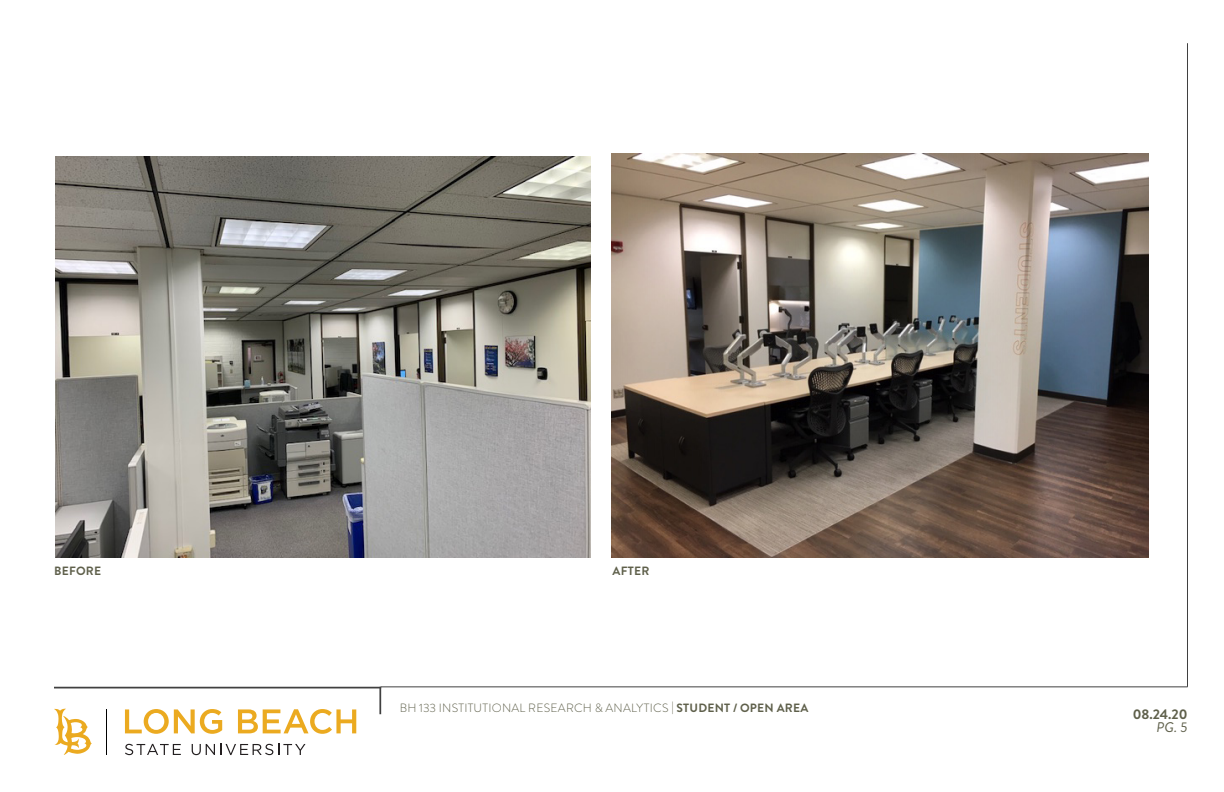
<style>
.page{position:relative;width:1224px;height:792px;background:#fff}
.page>*{position:absolute;margin:0;border:0;box-sizing:border-box;transform-origin:0 0}
.t1{font:700 14px "Brandon Grotesque";color:#5f604b}
.t2{font:italic 14px "Brandon Grotesque";color:#5f604b}
.t3{font:300 12px "Brandon Grotesque";letter-spacing:.02em;color:#5f604b}
.t4{font:700 12px "Brandon Grotesque";letter-spacing:.02em;color:#5f604b}
.s1{font-weight:700}
</style>
<div class="page">
<hr style="left:381px;top:687px;width:807px;height:1px;background:#404040">
<hr style="left:1187px;top:43px;width:1px;height:644px;background:#404040">
<hr style="left:379px;top:687px;width:2px;height:27px;background:#404040">
<hr style="left:54px;top:687px;width:327px;height:1px;background:#404040">
<svg style="left:54px;top:709px;width:38px;height:46px"></svg>
<hr style="left:106px;top:709px;width:1px;height:46px;background:#000">
<svg style="left:125px;top:709px;width:97px;height:25px"></svg>
<svg style="left:238px;top:709px;width:118px;height:25px"></svg>
<svg style="left:125px;top:744px;width:56px;height:11px"></svg>
<svg style="left:192px;top:744px;width:114px;height:11px"></svg>
<img style="left:55px;top:156px;width:535px;height:401px">
<img style="left:611px;top:154px;width:538px;height:403px">
<p class="t4" style="left:54px;top:563px;width:49px">BEFORE</p>
<p class="t4" style="left:613px;top:563px;width:38px">AFTER</p>
<p class="t3" style="left:400px;top:700px;width:410px">BH 133 INSTITUTIONAL RESEARCH &amp; ANALYTICS | <span class="s1">STUDENT / OPEN AREA</span></p>
<p class="t1" style="left:1133px;top:704px;width:56px">08.24.20</p>
<p class="t2" style="left:1157px;top:718px;width:32px">PG. 5</p>
</div>
